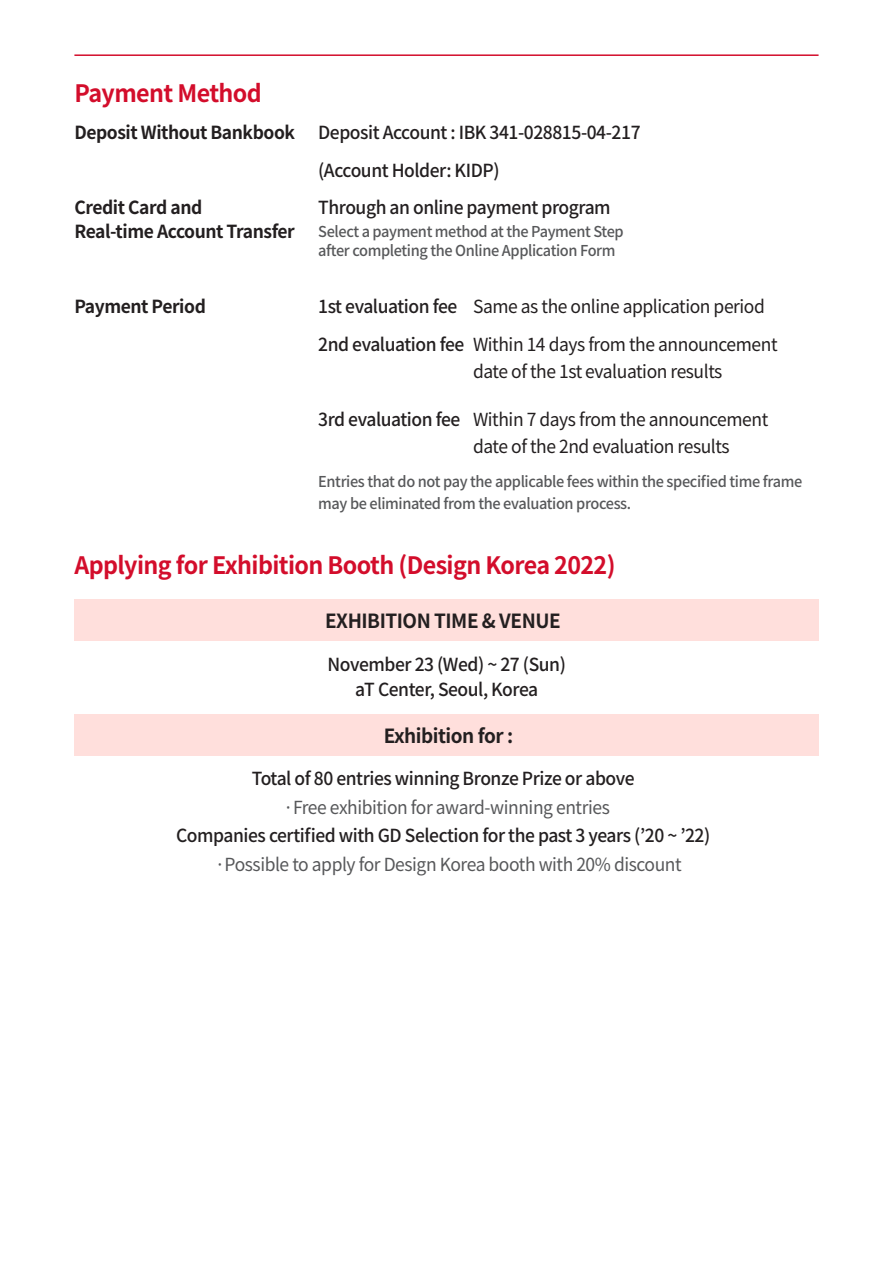
<style>
.page{position:relative;width:893px;height:1263px;background:#fff}
.page>*{position:absolute;margin:0;border:0;box-sizing:border-box;transform-origin:0 0}
.t1{font:700 24px "Noto Sans CJ Kkr";letter-spacing:-.025em;color:#d30d2b}
.t2{font:700 19.5px "Noto Sans CJ Kkr";letter-spacing:-.025em;color:#231f20}
.t3{font:500 18px/37.5px "Noto Sans CJ Kkr";letter-spacing:-.025em;color:#231f20}
.t4{font:18px/37.5px "Noto Sans CJ Kkr";letter-spacing:-.025em;color:#231f20}
.t5{font:18px "Noto Sans CJ Kkr";letter-spacing:-.025em;color:#57585a}
.t6{font:700 18px/24px "Noto Sans CJ Kkr";letter-spacing:-.025em;color:#231f20}
.t7{font:500 15px/19.5px "Noto Sans CJ Kkr";letter-spacing:-.025em;color:#57585a}
</style>
<div class="page">
<div style="left:74px;top:714px;width:745px;height:42px;background:#ffdfdc"></div>
<div style="left:74px;top:599px;width:745px;height:42px;background:#ffdfdc"></div>
<hr style="left:74px;top:54px;width:745px;height:2px;background:#d30d2b">
<h1 class="t1" style="left:74px;top:80px;width:189px">Payment Method</h1>
<p class="t6" style="left:74px;top:121px;width:222px">Deposit Without Bankbook</p>
<p class="t6" style="left:74px;top:196px;width:222px">Credit Card and<br>Real-time Account Transfer</p>
<p class="t6" style="left:74px;top:295px;width:133px">Payment Period</p>
<p class="t3" style="left:318px;top:114px;width:324px">Deposit Account : IBK 341-028815-04-217 (Account Holder: KIDP)<br>Through an online payment program</p>
<p class="t7" style="left:318px;top:222px;width:307px">Select a payment method at the Payment Step after completing the Online Application Form</p>
<p class="t3" style="left:318px;top:288px;width:148px">1st evaluation fee<br>2nd evaluation fee</p>
<p class="t3" style="left:318px;top:401px;width:144px">3rd evaluation fee</p>
<p class="t4" style="left:473px;top:288px;width:306px">Same as the online application period<br>Within 14 days from the announcement</p>
<p class="t4" style="left:473px;top:353px;width:251px">date of the 1st evaluation results</p>
<p class="t4" style="left:473px;top:406px;width:297px;line-height:27px">Within 7 days from the announcement date of the 2nd evaluation results</p>
<p class="t7" style="left:318px;top:470px;width:486px;line-height:22.5px">Entries that do not pay the applicable fees within the specified time frame may be eliminated from the evaluation process.</p>
<h1 class="t1" style="left:74px;top:551px;width:543px">Applying for Exhibition Booth (Design Korea 2022)</h1>
<p class="t2" style="left:325px;top:610px;width:237px">EXHIBITION TIME &amp; VENUE</p>
<p class="t3" style="left:328px;top:652px;width:240px;line-height:25.5px;text-align:center">November 23 (Wed) ~ 27 (Sun) aT Center, Seoul, Korea</p>
<p class="t2" style="left:384px;top:725px;width:131px">Exhibition for :</p>
<p class="t3" style="left:252px;top:760px;width:384px">Total of 80 entries winning Bronze Prize or above</p>
<p class="t5" style="left:284px;top:797px;width:328px">·Free exhibition for award-winning entries</p>
<p class="t3" style="left:176px;top:817px;width:536px">Companies certified with GD Selection for the past 3 years (’20 ~ ’22)</p>
<p class="t5" style="left:215px;top:854px;width:468px">·Possible to apply for Design Korea booth with 20% discount</p>
</div>
